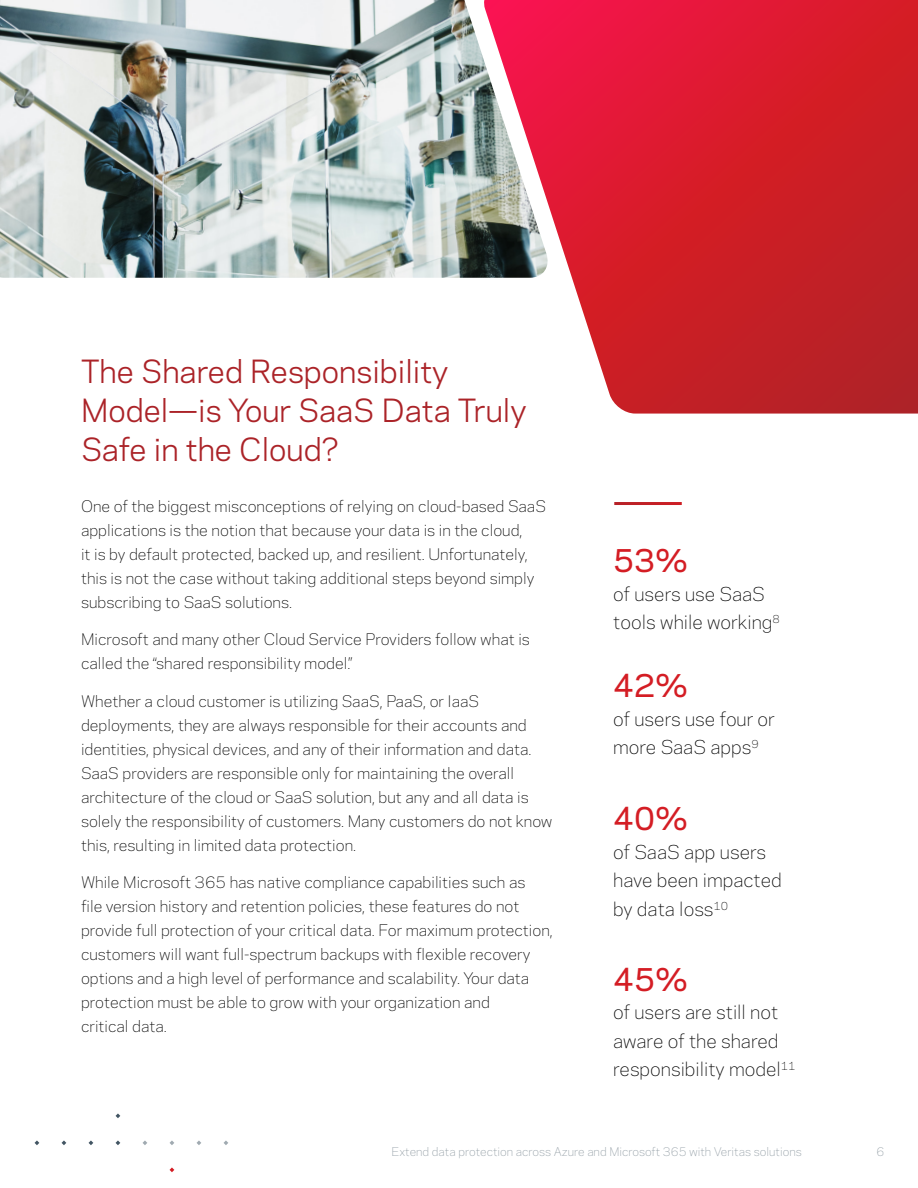
<style>
.page{position:relative;width:918px;height:1188px;background:#fff}
.page>*{position:absolute;margin:0;border:0;box-sizing:border-box;transform-origin:0 0}
.Section_start_headli{font:30px/39px "Polaris";color:#ab2328}
.Larger_body_copy{font:500 30px "Polaris";color:#d41d24}
.Larger_body_copy-2{font:300 18px/28.5px "Polaris";color:#000}
.Body_copy{font:300 15px/24px "Polaris";color:#000}
.t1{font:300 11.25px "Polaris";color:#8e99a1}
</style>
<div class="page">
<svg style="left:170px;top:1167px;width:4px;height:5px"></svg>
<svg style="left:224px;top:1140px;width:4px;height:5px"></svg>
<svg style="left:197px;top:1140px;width:4px;height:5px"></svg>
<svg style="left:170px;top:1140px;width:4px;height:5px"></svg>
<svg style="left:143px;top:1140px;width:4px;height:5px"></svg>
<svg style="left:116px;top:1140px;width:4px;height:5px"></svg>
<svg style="left:89px;top:1140px;width:4px;height:5px"></svg>
<svg style="left:62px;top:1140px;width:4px;height:5px"></svg>
<svg style="left:35px;top:1140px;width:4px;height:5px"></svg>
<svg style="left:116px;top:1113px;width:4px;height:5px"></svg>
<img style="left:0;top:0;width:484px;height:278px">
<svg style="left:484px;top:0;width:434px;height:414px;background:#d33946"></svg>
<p class="Section_start_headli" style="left:81px;top:350px;width:447px">The Shared Responsibility<br>Model—is Your SaaS Data Truly<br>Safe in the Cloud?</p>
<p class="Body_copy" style="left:81px;top:493px;width:467px">One of the biggest misconceptions of relying on cloud-based SaaS applications is the notion that because your data is in the cloud,<br>it is by default protected, backed up, and resilient. Unfortunately, this is not the case without taking additional steps beyond simply subscribing to SaaS solutions.</p>
<p class="Body_copy" style="left:81px;top:626px;width:450px">Microsoft and many other Cloud Service Providers follow what is called the “shared responsibility model.”</p>
<p class="Body_copy" style="left:81px;top:688px;width:473px">Whether a cloud customer is utilizing SaaS, PaaS, or IaaS deployments, they are always responsible for their accounts and identities, physical devices, and any of their information and data.<br>SaaS providers are responsible only for maintaining the overall architecture of the cloud or SaaS solution, but any and all data is solely the responsibility of customers. Many customers do not know this, resulting in limited data protection.</p>
<p class="Body_copy" style="left:81px;top:869px;width:473px">While Microsoft 365 has native compliance capabilities such as<br>file version history and retention policies, these features do not provide full protection of your critical data. For maximum protection, customers will want full-spectrum backups with flexible recovery options and a high level of performance and scalability. Your data protection must be able to grow with your organization and<br>critical data.</p>
<p class="Larger_body_copy" style="left:613px;top:538px;width:76px">53%</p>
<p class="Larger_body_copy-2" style="left:613px;top:579px;width:168px">of users use SaaS tools while working<sup>8</sup></p>
<p class="Larger_body_copy" style="left:613px;top:663px;width:76px">42%</p>
<p class="Larger_body_copy-2" style="left:613px;top:703px;width:163px">of users use four or more SaaS apps<sup>9</sup></p>
<p class="Larger_body_copy" style="left:613px;top:796px;width:76px">40%</p>
<p class="Larger_body_copy-2" style="left:613px;top:836px;width:170px">of SaaS app users have been impacted by data loss<sup>10</sup></p>
<p class="Larger_body_copy" style="left:613px;top:957px;width:76px">45%</p>
<p class="Larger_body_copy-2" style="left:613px;top:997px;width:184px">of users are still not aware of the shared responsibility model<sup>11</sup></p>
<p class="t1" style="left:391px;top:1143px;width:412px">Extend data protection across Azure and Microsoft 365 with Veritas solutions</p>
<p class="t1" style="left:876px;top:1143px;width:9px">6</p>
</div>
